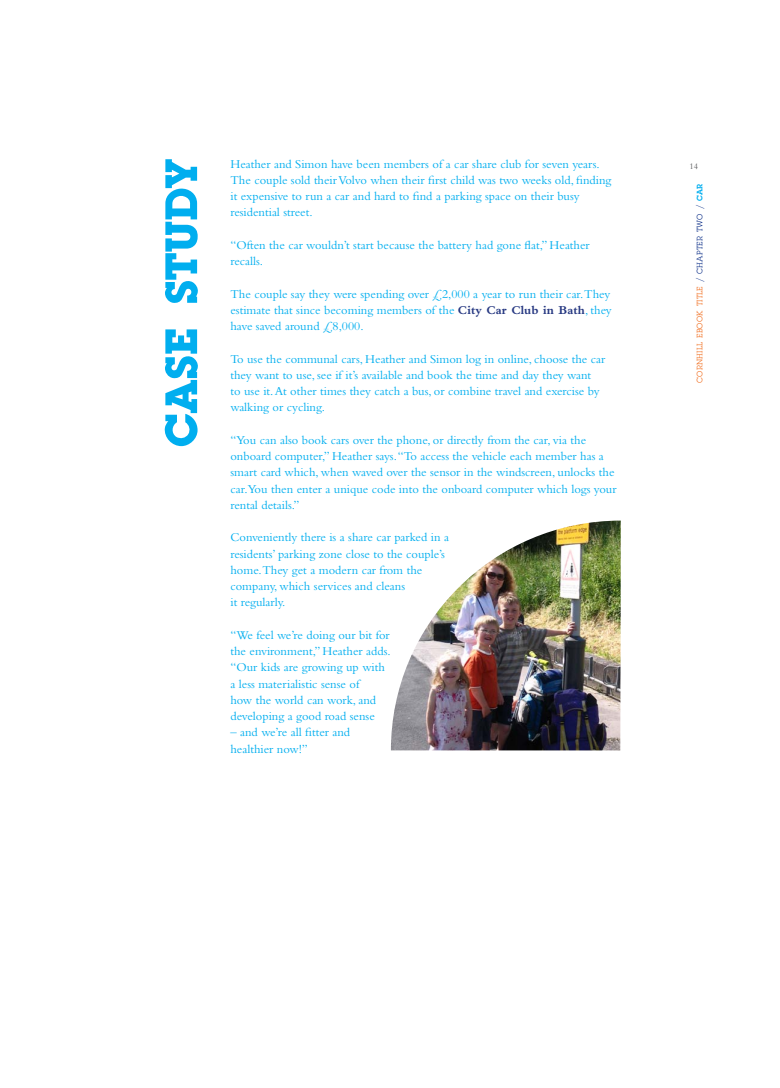
<style>
.page{position:relative;width:780px;height:1088px;background:#fff}
.page>*{position:absolute;margin:0;border:0;box-sizing:border-box;transform-origin:0 0}
.t1{font:800 50px "Lapland";color:#00aeef}
.t2{font:12.5px/16.2px "Bembo";color:#00aeef}
.t3{font:8.75px "Lapland";letter-spacing:.03em;color:#f17022}
.t4{font:8.75px "Bembo";color:#57585a}
.s1{font-weight:700;color:#273982}
.s2{color:#12348b}
.s3{font-weight:700;color:#00aeef}
</style>
<div class="page">
<img style="left:391px;top:520px;width:229px;height:230px">
<p class="t2" style="left:230px;top:155px;width:382px">Heather and Simon have been members of a car share club for seven years.<br>The couple sold their Volvo when their first child was two weeks old, finding it expensive to run a car and hard to find a parking space on their busy residential street.</p>
<p class="t2" style="left:230px;top:236px;width:361px">“Often the car wouldn’t start because the battery had gone flat,” Heather recalls.</p>
<p class="t2" style="left:230px;top:285px;width:383px">The couple say they were spending over £2,000 a year to run their car.They estimate that since becoming members of the <span class="s1">City Car Club in Bath</span>, they have saved around £8,000.</p>
<p class="t2" style="left:230px;top:350px;width:376px">To use the communal cars, Heather and Simon log in online, choose the car they want to use, see if it’s available and book the time and day they want<br>to use it. At other times they catch a bus, or combine travel and exercise by walking or cycling.</p>
<p class="t2" style="left:230px;top:431px;width:387px">“You can also book cars over the phone, or directly from the car, via the onboard computer,” Heather says. “To access the vehicle each member has a smart card which, when waved over the sensor in the windscreen, unlocks the car.You then enter a unique code into the onboard computer which logs your rental details.”</p>
<p class="t2" style="left:230px;top:529px;width:220px">Conveniently there is a share car parked in a residents’ parking zone close to the couple’s home.They get a modern car from the company, which services and cleans<br>it regularly.</p>
<p class="t2" style="left:230px;top:626px;width:162px">“We feel we’re doing our bit for the environment,” Heather adds. “Our kids are growing up with a less materialistic sense of<br>how the world can work, and developing a good road sense</p>
<p class="t2" style="left:230px;top:724px;width:121px">– and we’re all fitter and healthier now!”</p>
<p class="t1" style="left:150px;top:447px;width:289px;rotate:-90deg">Case study</p>
<p class="t4" style="left:689px;top:161px;width:10px">14</p>
<p class="t3" style="left:694px;top:383px;width:200px;rotate:-90deg">CORNHILL EBOOK TITLE <span class="s2">/ CHAPTER two /</span> <span class="s3">car</span></p>
</div>
